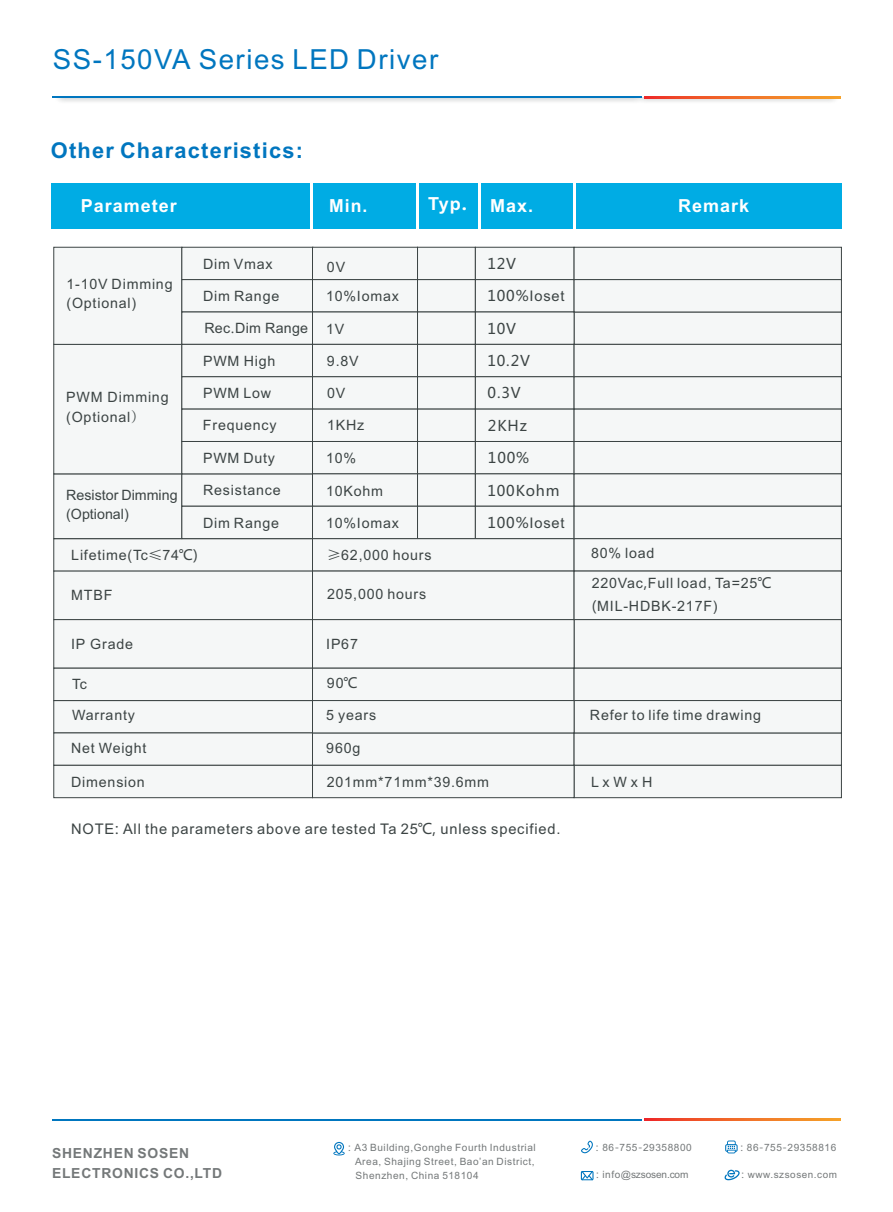
<style>
.page{position:relative;width:893px;height:1212px;background:#fff}
.page>*{position:absolute;margin:0;border:0;box-sizing:border-box;transform-origin:0 0}
.t1{font:27.6px "Arial";letter-spacing:.055em;color:#0076bf}
.t2{font:700 21.75px "Arial";letter-spacing:.055em;color:#0076bf}
.t3{font:700 18px "Arial";letter-spacing:.055em;color:#fff}
.t4{font:14.7px "Arial";letter-spacing:.055em;color:#3c4444}
.t5{font:14.7px/32.2px "Microsoft Ya Hei";letter-spacing:.06em;color:#3c4444}
.t6{font:14.25px/19px "Arial";letter-spacing:.055em;color:#3c4444}
.t7{font:14.25px/19px "Arial";color:#3c4444}
.t8{font:14.25px "Arial";letter-spacing:.015em;color:#3c4444}
.t9{font:700 13.8px/20.2px "Arial";letter-spacing:.055em;color:#747879}
.t10{font:10.05px/13.8px "Arial";letter-spacing:.055em;color:#747879;text-align:justify}
.t11{font:10.05px "Arial";letter-spacing:-.015em;color:#747879}
.t12{font:9.9px "Arial";letter-spacing:.055em;color:#747879}
.s1{font-family:"Microsoft Ya Hei"}
.s2{font-family:"Batang";font-size:15px}
.s3{font-family:"Sim Hei"}
</style>
<div class="page">
<img style="left:58px;top:98px;width:782px;height:4px">
<hr style="left:53px;top:97px;width:589px;height:1px;background:#0076bf">
<svg style="left:644px;top:97px;width:196px;height:1px"></svg>
<div style="left:53px;top:246px;width:789px;height:552px;background:#f5f7f7"></div>
<svg style="left:333px;top:1142px;width:12px;height:13px"></svg>
<svg style="left:581px;top:1140px;width:12px;height:13px"></svg>
<svg style="left:725px;top:1140px;width:13px;height:13px"></svg>
<svg style="left:724px;top:1170px;width:16px;height:10px"></svg>
<svg style="left:581px;top:1171px;width:12px;height:9px"></svg>
<hr style="left:53px;top:1119px;width:589px;height:1px;background:#0076bf">
<svg style="left:644px;top:1119px;width:196px;height:1px"></svg>
<div style="left:51px;top:184px;width:791px;height:45px;background:#00ace4"></div>
<hr style="left:310px;top:184px;width:2px;height:45px;background:#fff">
<hr style="left:416px;top:184px;width:3px;height:45px;background:#fff">
<hr style="left:479px;top:184px;width:2px;height:45px;background:#fff">
<hr style="left:573px;top:184px;width:3px;height:45px;background:#fff">
<h1 class="t1" style="left:53px;top:49px;width:387px">SS-150VA Series LED Driver</h1>
<h2 class="t2" style="left:51px;top:142px;width:254px">Other Characteristics:</h2>
<p class="t3" style="left:81px;top:198px;width:98px">Parameter</p>
<p class="t3" style="left:329px;top:199px;width:40px">Min.</p>
<p class="t3" style="left:428px;top:197px;width:40px">Typ<span class="s1">.</span></p>
<p class="t3" style="left:490px;top:198px;width:45px">Max.</p>
<p class="t3" style="left:678px;top:198px;width:73px">Remark</p>
<p class="t6" style="left:203px;top:255px;width:71px">Dim Vmax</p>
<p class="t6" style="left:203px;top:288px;width:78px">Dim Range</p>
<p class="t8" style="left:204px;top:323px;width:105px">Rec<span class="s2">.</span>Dim Range</p>
<p class="t6" style="left:203px;top:352px;width:74px">PWM High</p>
<p class="t6" style="left:203px;top:385px;width:70px">PWM Low</p>
<p class="t6" style="left:203px;top:417px;width:75px">Frequency</p>
<p class="t6" style="left:203px;top:450px;width:74px">PWM Duty</p>
<p class="t6" style="left:203px;top:482px;width:79px">Resistance</p>
<p class="t6" style="left:203px;top:514px;width:78px">Dim Range</p>
<p class="t6" style="left:66px;top:276px;width:108px">1-10V Dimming (Optional)</p>
<p class="t6" style="left:66px;top:389px;width:104px">PWM Dimming (Optional<span class="s2">)</span></p>
<p class="t7" style="left:66px;top:486px;width:113px">Resistor Dimming (Optional)</p>
<p class="t6" style="left:71px;top:547px;width:128px">Lifetime(Tc<span class="s3">≤</span>74<span class="s1">℃)</span></p>
<p class="t6" style="left:71px;top:587px;width:43px">MTBF</p>
<p class="t6" style="left:71px;top:636px;width:64px">IP Grade</p>
<p class="t6" style="left:72px;top:670px;width:64px;line-height:30.9px">Tc<br>Warranty</p>
<p class="t6" style="left:71px;top:739px;width:77px">Net Weight</p>
<p class="t6" style="left:71px;top:773px;width:75px">Dimension</p>
<p class="t6" style="left:326px;top:253px;width:74px;line-height:29.7px">0V<br>10%Iomax</p>
<p class="t6" style="left:326px;top:321px;width:20px">1V</p>
<p class="t6" style="left:327px;top:352px;width:33px">9.8V</p>
<p class="t6" style="left:327px;top:385px;width:20px">0V</p>
<p class="t6" style="left:327px;top:417px;width:39px">1KHz</p>
<p class="t6" style="left:326px;top:450px;width:32px">10%</p>
<p class="t6" style="left:326px;top:482px;width:59px">10Kohm</p>
<p class="t6" style="left:326px;top:515px;width:74px">10%Iomax</p>
<p class="t5" style="left:487px;top:249px;width:30px">12V</p>
<p class="t4" style="left:487px;top:291px;width:79px"><span class="s1">100%</span>Ioset</p>
<p class="t5" style="left:487px;top:313px;width:30px">10V</p>
<p class="t5" style="left:487px;top:346px;width:44px">10.2V<br>0.3V<br>2KHz<br>100%</p>
<p class="t5" style="left:487px;top:475px;width:74px">100Kohm</p>
<p class="t4" style="left:487px;top:517px;width:79px"><span class="s1">100%</span>Ioset</p>
<p class="t6" style="left:327px;top:546px;width:106px"><span class="s3">≥</span>62,000 hours</p>
<p class="t6" style="left:327px;top:586px;width:101px">205,000 hours</p>
<p class="t6" style="left:326px;top:636px;width:33px">IP67</p>
<p class="t6" style="left:327px;top:675px;width:32px">90<span class="s1">℃</span></p>
<p class="t6" style="left:326px;top:707px;width:51px">5 years</p>
<p class="t6" style="left:326px;top:739px;width:36px">960g</p>
<p class="t6" style="left:327px;top:774px;width:164px">201mm*71mm*39.6mm</p>
<p class="t4" style="left:71px;top:823px;width:491px">NOTE<span class="s1">:</span> All the parameters above are tested Ta 25<span class="s1">℃,</span> unless specified.</p>
<p class="t6" style="left:591px;top:545px;width:65px">80% load</p>
<p class="t6" style="left:592px;top:573px;width:182px;line-height:22.5px">220Vac<span class="s1">,</span>Full load, Ta=25<span class="s1">℃ (</span>MIL-HDBK-217F)</p>
<p class="t6" style="left:590px;top:707px;width:173px">Refer to life time drawing</p>
<p class="t6" style="left:591px;top:773px;width:63px">L x W x H</p>
<p class="t9" style="left:52px;top:1144px;width:172px">SHENZHEN SOSEN<br>ELECTRONICS CO.,LTD</p>
<p class="t10" style="left:355px;top:1142px;width:182px;text-indent:-11px"><span class="s1">：</span>A3 Building,Gonghe Fourth Industrial Area, Shajing Street, Bao’an District, Shenzhen, China 518104</p>
<p class="t10" style="left:592px;top:1141px;width:101px"><span class="s1">：</span>86<span class="s1">-</span>755<span class="s1">-</span>29358800</p>
<p class="t10" style="left:737px;top:1141px;width:101px"><span class="s1">：</span>86<span class="s1">-</span>755<span class="s1">-</span>29358816</p>
<p class="t11" style="left:592px;top:1171px;width:97px"><span class="s1">：</span>info@szsosen.com</p>
<p class="t12" style="left:738px;top:1171px;width:101px"><span class="s1">：</span>www.szsosen.com</p>
</div>
